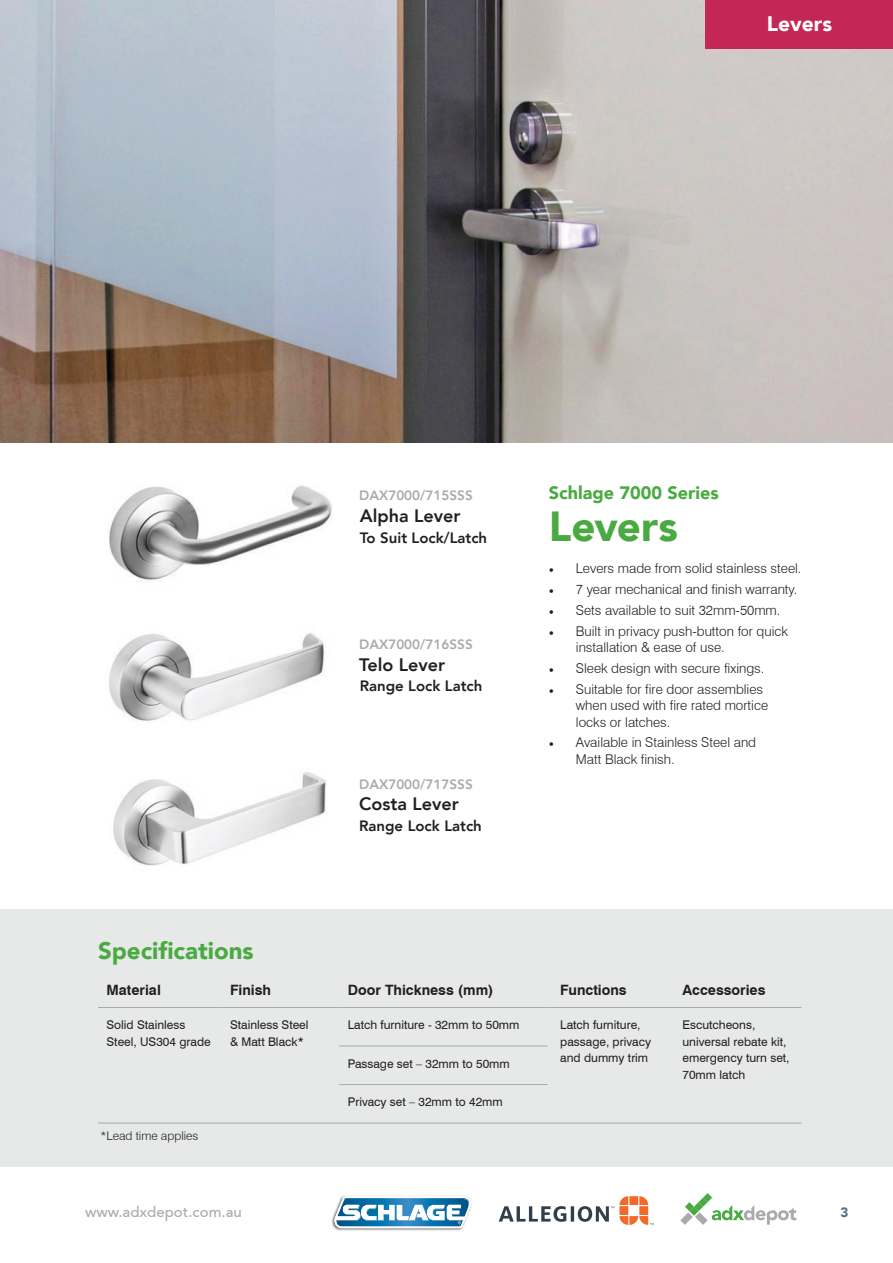
<style>
.page{position:relative;width:893px;height:1263px;background:#fff}
.page>*{position:absolute;margin:0;border:0;box-sizing:border-box;transform-origin:0 0}
.t1{font:900 42px "Avenir 95";letter-spacing:-.005em;color:#4aaa42}
.t2{font:900 24px "Avenir 95";color:#4aaa42}
.t3{font:900 21px "Avenir 95";color:#fff}
.t4{font:800 18px "Avenir LT";color:#231f20}
.t5{font:900 18px "Avenir";color:#4aaa42}
.t6{font:800 15px "Avenir LT";color:#231f20}
.t7{font:500 15px "Avenir 65";color:#a8aaad}
.t8{font:700 14.25px "Swiss 721 BT";color:#231f20}
.t9{font:300 13.5px/16.5px "Swiss 721 BT";color:#231f20}
.t10{font:800 13.5px "Avenir LT";color:#a8aaad}
.t11{font:900 13.5px "Avenir 95";color:#5d707c}
.t12{font:12px/16.5px "Swiss 721 BT";color:#231f20}
.t13{font:300 12px "Swiss 721 BT";color:#231f20}
.s1{font-family:"Minion Pro";font-weight:400}
</style>
<div class="page">
<svg style="left:680px;top:1193px;width:116px;height:32px"></svg>
<img style="left:109px;top:485px;width:223px;height:97px">
<img style="left:109px;top:633px;width:216px;height:88px">
<img style="left:113px;top:772px;width:213px;height:94px">
<div style="left:0;top:909px;width:893px;height:258px;background:#e7e8e8"></div>
<img style="left:0;top:0;width:893px;height:443px">
<img style="left:331px;top:1195px;width:141px;height:36px">
<svg style="left:334px;top:1196px;width:137px;height:32px"></svg>
<div style="left:706px;top:0;width:187px;height:49px;background:#c52755"></div>
<hr style="left:98px;top:1007px;width:124px;height:1px;background:#a8aaad">
<hr style="left:222px;top:1007px;width:117px;height:1px;background:#a8aaad">
<hr style="left:339px;top:1007px;width:208px;height:1px;background:#a8aaad">
<hr style="left:547px;top:1007px;width:127px;height:1px;background:#a8aaad">
<hr style="left:674px;top:1007px;width:127px;height:1px;background:#a8aaad">
<hr style="left:339px;top:1046px;width:208px;height:1px;background:#a8aaad">
<hr style="left:339px;top:1084px;width:208px;height:1px;background:#a8aaad">
<hr style="left:98px;top:1123px;width:124px;height:1px;background:#a8aaad">
<hr style="left:222px;top:1123px;width:117px;height:1px;background:#a8aaad">
<hr style="left:547px;top:1123px;width:127px;height:1px;background:#a8aaad">
<hr style="left:674px;top:1123px;width:127px;height:1px;background:#a8aaad">
<hr style="left:339px;top:1123px;width:208px;height:1px;background:#a8aaad">
<svg style="left:499px;top:1196px;width:155px;height:29px"></svg>
<h3 class="t3" style="left:767px;top:15px;width:67px">Levers</h3>
<h2 class="t2" style="left:98px;top:940px;width:157px">Specifications</h2>
<p class="t10" style="left:359px;top:490px;width:115px">DAX7000/715SSS</p>
<h3 class="t4" style="left:360px;top:509px;width:102px">Alpha Lever</h3>
<p class="t6" style="left:360px;top:531px;width:129px">To Suit Lock/Latch</p>
<p class="t10" style="left:359px;top:639px;width:115px">DAX7000/716SSS</p>
<h3 class="t4" style="left:359px;top:657px;width:88px">Telo Lever</h3>
<p class="t6" style="left:360px;top:680px;width:124px">Range Lock Latch</p>
<p class="t10" style="left:359px;top:778px;width:115px">DAX7000/717SSS</p>
<h3 class="t4" style="left:359px;top:796px;width:101px">Costa Lever</h3>
<p class="t6" style="left:359px;top:820px;width:124px">Range Lock Latch</p>
<h3 class="t5" style="left:549px;top:486px;width:171px">Schlage 7000 Series</h3>
<h1 class="t1" style="left:549px;top:508px;width:130px">Levers</h1>
<p class="t9" style="left:549px;top:561px;width:254px"><span class="s1">•</span> Levers made from solid stainless steel.</p>
<p class="t9" style="left:549px;top:582px;width:250px"><span class="s1">•</span> 7 year mechanical and finish warranty.</p>
<p class="t9" style="left:549px;top:603px;width:233px"><span class="s1">•</span> Sets available to suit 32mm-50mm.</p>
<p class="t9" style="left:576px;top:624px;width:214px;text-indent:-27px"><span class="s1">•</span> Built in privacy push-button for quick installation &amp; ease of use.</p>
<p class="t9" style="left:549px;top:661px;width:217px"><span class="s1">•</span> Sleek design with secure fixings.</p>
<p class="t9" style="left:576px;top:682px;width:194px;text-indent:-27px"><span class="s1">•</span> Suitable for fire door assemblies when used with fire rated mortice locks or latches.</p>
<p class="t9" style="left:576px;top:735px;width:182px;text-indent:-27px"><span class="s1">•</span> Available in Stainless Steel and<br>Matt Black finish.</p>
<p class="t8" style="left:107px;top:984px;width:56px">Material</p>
<p class="t8" style="left:230px;top:984px;width:43px">Finish</p>
<p class="t8" style="left:348px;top:984px;width:147px">Door Thickness (mm)</p>
<p class="t8" style="left:560px;top:984px;width:68px">Functions</p>
<p class="t8" style="left:682px;top:984px;width:85px">Accessories</p>
<p class="t12" style="left:107px;top:1018px;width:106px">Solid Stainless<br>Steel, US304 grade</p>
<p class="t12" style="left:230px;top:1018px;width:80px">Stainless Steel &amp; Matt Black*</p>
<p class="t12" style="left:348px;top:1018px;width:173px">Latch furniture - 32mm to 50mm</p>
<p class="t12" style="left:560px;top:1018px;width:92px">Latch furniture, passage, privacy and dummy trim</p>
<p class="t12" style="left:682px;top:1018px;width:109px">Escutcheons, universal rebate kit, emergency turn set,<br>70mm latch</p>
<p class="t12" style="left:348px;top:1056px;width:164px">Passage set – 32mm to 50mm</p>
<p class="t12" style="left:348px;top:1095px;width:157px">Privacy set – 32mm to 42mm</p>
<p class="t13" style="left:101px;top:1131px;width:100px">*Lead time applies</p>
<p class="t7" style="left:85px;top:1205px;width:158px">www.adxdepot.com.au</p>
<p class="t11" style="left:840px;top:1207px;width:9px">3</p>
</div>
